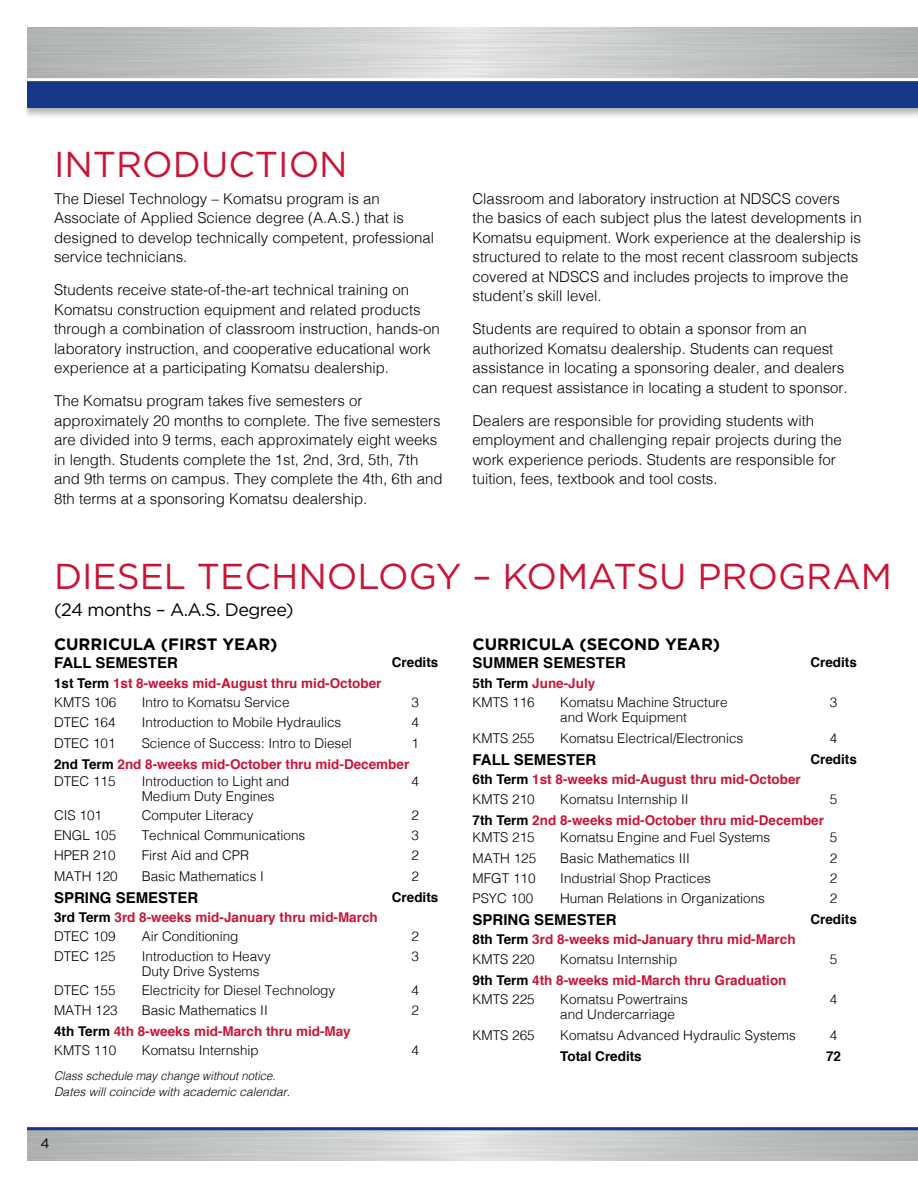
<style>
.page{position:relative;width:918px;height:1188px;background:#fff}
.page>*{position:absolute;margin:0;border:0;box-sizing:border-box;transform-origin:0 0}
.Heading{font:36px "Gotham";color:#ca1436}
.Heading-2{font:18px "Gotham";letter-spacing:-.03em;color:#000}
.Headings_-_Small{font:700 16.5px "Gotham";color:#000}
.Text_Extra_Bottom_Space{font:300 15px/19.5px "Helvetica";color:#000}
.Text{font:700 15px "Helvetica";color:#000}
.Curriculum{font:300 13.5px/15px "Helvetica";color:#000}
.Curriculum-2{font:700 13.5px "Helvetica";color:#ca1436}
.Curriculum-3{font:700 13.5px "Helvetica";color:#000}
.t1{font:13.5px "Gotham";color:#000}
.Helv_Light_8pt{font:italic 300 12px/16.5px "Helvetica";color:#000;scale:.95 1}
.s1{color:#000}
</style>
<div class="page">
<hr style="left:27px;top:1127px;width:891px;height:3px;background:#163787">
<div style="left:19px;top:77px;width:899px;height:43px;background:#000;opacity:.35"></div>
<div style="left:27px;top:81px;width:891px;height:27px;background:#163787"></div>
<div style="left:0;top:0;width:27px;height:1188px;background:#fff"></div>
<hr style="left:27px;top:78px;width:891px;height:3px;background:#fff">
<p class="Heading" style="left:54px;top:142px;width:295px">INTRODUCTION</p>
<p class="Text_Extra_Bottom_Space" style="left:54px;top:187px;width:382px">The Diesel Technology – Komatsu program is an Associate of Applied Science degree (A.A.S.) that is designed to develop technically competent, professional service technicians.</p>
<p class="Text_Extra_Bottom_Space" style="left:54px;top:279px;width:387px">Students receive state-of-the-art technical training on Komatsu construction equipment and related products through a combination of classroom instruction, hands-on laboratory instruction, and cooperative educational work experience at a participating Komatsu dealership.</p>
<p class="Text_Extra_Bottom_Space" style="left:54px;top:390px;width:390px">The Komatsu program takes five semesters or approximately 20 months to complete. The five semesters are divided into 9 terms, each approximately eight weeks in length. Students complete the 1st, 2nd, 3rd, 5th, 7th and 9th terms on campus. They complete the 4th, 6th and 8th terms at a sponsoring Komatsu dealership.</p>
<p class="Text_Extra_Bottom_Space" style="left:472px;top:187px;width:391px">Classroom and laboratory instruction at NDSCS covers the basics of each subject plus the latest developments in Komatsu equipment. Work experience at the dealership is structured to relate to the most recent classroom subjects covered at NDSCS and includes projects to improve the student’s skill level.</p>
<p class="Text_Extra_Bottom_Space" style="left:472px;top:318px;width:377px">Students are required to obtain a sponsor from an authorized Komatsu dealership. Students can request assistance in locating a sponsoring dealer, and dealers can request assistance in locating a student to sponsor.</p>
<p class="Text_Extra_Bottom_Space" style="left:472px;top:409px;width:371px">Dealers are responsible for providing students with employment and challenging repair projects during the work experience periods. Students are responsible for tuition, fees, textbook and tool costs.</p>
<p class="Heading" style="left:54px;top:553px;width:840px">DIESEL TECHNOLOGY – KOMATSU PROGRAM</p>
<p class="Heading-2" style="left:54px;top:598px;width:241px">(24 months – A.A.S. Degree)</p>
<p class="Headings_-_Small" style="left:54px;top:633px;width:225px">CURRICULA (FIRST YEAR)</p>
<p class="Text" style="left:54px;top:653px;width:125px">FALL SEMESTER</p>
<p class="Curriculum-3" style="left:392px;top:653px;width:48px">Credits</p>
<p class="Curriculum-2" style="left:54px;top:674px;width:329px"><span class="s1">1st Term</span> 1st 8-weeks mid-August thru mid-October</p>
<p class="Curriculum" style="left:54px;top:694px;width:64px">KMTS 106</p>
<p class="Curriculum" style="left:142px;top:694px;width:149px">Intro to Komatsu Service</p>
<p class="Curriculum" style="left:411px;top:694px;width:9px">3</p>
<p class="Curriculum" style="left:54px;top:714px;width:63px">DTEC 164</p>
<p class="Curriculum" style="left:142px;top:714px;width:201px">Introduction to Mobile Hydraulics</p>
<p class="Curriculum" style="left:411px;top:714px;width:9px">4</p>
<p class="Curriculum" style="left:54px;top:734px;width:63px">DTEC 101</p>
<p class="Curriculum" style="left:142px;top:734px;width:212px">Science of Success: Intro to Diesel</p>
<p class="Curriculum" style="left:411px;top:734px;width:9px">1</p>
<p class="Curriculum-2" style="left:54px;top:755px;width:357px"><span class="s1">2nd Term</span> 2nd 8-weeks mid-October thru mid-December</p>
<p class="Curriculum" style="left:54px;top:773px;width:63px">DTEC 115</p>
<p class="Curriculum" style="left:142px;top:773px;width:149px">Introduction to Light and<br>Medium Duty Engines</p>
<p class="Curriculum" style="left:411px;top:773px;width:9px">4</p>
<p class="Curriculum" style="left:54px;top:807px;width:50px">CIS 101</p>
<p class="Curriculum" style="left:142px;top:807px;width:113px">Computer Literacy</p>
<p class="Curriculum" style="left:411px;top:807px;width:9px">2</p>
<p class="Curriculum" style="left:54px;top:827px;width:64px">ENGL 105</p>
<p class="Curriculum" style="left:142px;top:827px;width:165px">Technical Communications</p>
<p class="Curriculum" style="left:411px;top:827px;width:9px">3</p>
<p class="Curriculum" style="left:54px;top:847px;width:63px">HPER 210</p>
<p class="Curriculum" style="left:142px;top:847px;width:109px">First Aid and CPR</p>
<p class="Curriculum" style="left:411px;top:847px;width:9px">2</p>
<p class="Curriculum" style="left:54px;top:867px;width:65px">MATH 120</p>
<p class="Curriculum" style="left:142px;top:867px;width:124px">Basic Mathematics I</p>
<p class="Curriculum" style="left:411px;top:867px;width:9px">2</p>
<p class="Text" style="left:54px;top:887px;width:146px">SPRING SEMESTER</p>
<p class="Curriculum-3" style="left:392px;top:888px;width:48px">Credits</p>
<p class="Curriculum-2" style="left:54px;top:908px;width:325px"><span class="s1">3rd Term</span> 3rd 8-weeks mid-January thru mid-March</p>
<p class="Curriculum" style="left:54px;top:928px;width:63px">DTEC 109</p>
<p class="Curriculum" style="left:142px;top:928px;width:98px">Air Conditioning</p>
<p class="Curriculum" style="left:411px;top:928px;width:9px">2</p>
<p class="Curriculum" style="left:54px;top:948px;width:63px">DTEC 125</p>
<p class="Curriculum" style="left:142px;top:948px;width:131px">Introduction to Heavy<br>Duty Drive Systems</p>
<p class="Curriculum" style="left:411px;top:948px;width:9px">3</p>
<p class="Curriculum" style="left:54px;top:981px;width:63px">DTEC 155</p>
<p class="Curriculum" style="left:142px;top:981px;width:195px">Electricity for Diesel Technology</p>
<p class="Curriculum" style="left:411px;top:981px;width:9px">4</p>
<p class="Curriculum" style="left:54px;top:1002px;width:65px">MATH 123</p>
<p class="Curriculum" style="left:142px;top:1002px;width:128px">Basic Mathematics II</p>
<p class="Curriculum" style="left:411px;top:1002px;width:9px">2</p>
<p class="Curriculum-2" style="left:54px;top:1022px;width:298px"><span class="s1">4th Term</span> 4th 8-weeks mid-March thru mid-May</p>
<p class="Curriculum" style="left:54px;top:1042px;width:64px">KMTS 110</p>
<p class="Curriculum" style="left:142px;top:1042px;width:119px">Komatsu Internship</p>
<p class="Curriculum" style="left:411px;top:1042px;width:9px">4</p>
<p class="Helv_Light_8pt" style="left:54px;top:1066px;width:250px">Class schedule may change without notice.<br>Dates will coincide with academic calendar.</p>
<p class="t1" style="left:40px;top:1134px;width:11px">4</p>
<p class="Headings_-_Small" style="left:472px;top:633px;width:249px">CURRICULA (SECOND YEAR)</p>
<p class="Text" style="left:472px;top:653px;width:155px">SUMMER SEMESTER</p>
<p class="Curriculum-3" style="left:810px;top:653px;width:48px">Credits</p>
<p class="Curriculum-2" style="left:472px;top:674px;width:124px"><span class="s1">5th Term</span> June-July</p>
<p class="Curriculum" style="left:472px;top:694px;width:64px">KMTS 116</p>
<p class="Curriculum" style="left:560px;top:694px;width:169px">Komatsu Machine Structure and Work Equipment</p>
<p class="Curriculum" style="left:830px;top:694px;width:9px">3</p>
<p class="Curriculum" style="left:472px;top:730px;width:64px">KMTS 255</p>
<p class="Curriculum" style="left:560px;top:730px;width:185px">Komatsu Electrical/Electronics</p>
<p class="Curriculum" style="left:830px;top:730px;width:9px">4</p>
<p class="Text" style="left:472px;top:750px;width:125px">FALL SEMESTER</p>
<p class="Curriculum-3" style="left:810px;top:750px;width:48px">Credits</p>
<p class="Curriculum-2" style="left:472px;top:770px;width:330px"><span class="s1">6th Term</span> 1st 8-weeks mid-August thru mid-October</p>
<p class="Curriculum" style="left:472px;top:791px;width:64px">KMTS 210</p>
<p class="Curriculum" style="left:560px;top:791px;width:130px">Komatsu Internship II</p>
<p class="Curriculum" style="left:830px;top:791px;width:9px">5</p>
<p class="Curriculum-2" style="left:472px;top:811px;width:353px"><span class="s1">7th Term</span> 2nd 8-weeks mid-October thru mid-December</p>
<p class="Curriculum" style="left:472px;top:829px;width:64px">KMTS 215</p>
<p class="Curriculum" style="left:560px;top:829px;width:212px">Komatsu Engine and Fuel Systems</p>
<p class="Curriculum" style="left:830px;top:829px;width:9px">5</p>
<p class="Curriculum" style="left:472px;top:849px;width:65px">MATH 125</p>
<p class="Curriculum" style="left:560px;top:849px;width:131px">Basic Mathematics III</p>
<p class="Curriculum" style="left:830px;top:849px;width:9px">2</p>
<p class="Curriculum" style="left:472px;top:870px;width:65px">MFGT 110</p>
<p class="Curriculum" style="left:560px;top:870px;width:152px">Industrial Shop Practices</p>
<p class="Curriculum" style="left:830px;top:870px;width:9px">2</p>
<p class="Curriculum" style="left:472px;top:890px;width:62px">PSYC 100</p>
<p class="Curriculum" style="left:560px;top:890px;width:206px">Human Relations in Organizations</p>
<p class="Curriculum" style="left:830px;top:890px;width:9px">2</p>
<p class="Text" style="left:472px;top:910px;width:146px">SPRING SEMESTER</p>
<p class="Curriculum-3" style="left:810px;top:910px;width:48px">Credits</p>
<p class="Curriculum-2" style="left:472px;top:930px;width:325px"><span class="s1">8th Term</span> 3rd 8-weeks mid-January thru mid-March</p>
<p class="Curriculum" style="left:472px;top:951px;width:64px">KMTS 220</p>
<p class="Curriculum" style="left:560px;top:951px;width:119px">Komatsu Internship</p>
<p class="Curriculum" style="left:830px;top:951px;width:9px">5</p>
<p class="Curriculum-2" style="left:472px;top:971px;width:316px"><span class="s1">9th Term</span> 4th 8-weeks mid-March thru Graduation</p>
<p class="Curriculum" style="left:472px;top:991px;width:64px">KMTS 225</p>
<p class="Curriculum" style="left:560px;top:991px;width:129px">Komatsu Powertrains and Undercarriage</p>
<p class="Curriculum" style="left:830px;top:991px;width:9px">4</p>
<p class="Curriculum" style="left:472px;top:1027px;width:64px">KMTS 265</p>
<p class="Curriculum" style="left:560px;top:1027px;width:237px">Komatsu Advanced Hydraulic Systems</p>
<p class="Curriculum" style="left:830px;top:1027px;width:9px">4</p>
<p class="Curriculum-3" style="left:560px;top:1047px;width:83px">Total Credits</p>
<p class="Curriculum-3" style="left:826px;top:1047px;width:17px">72</p>
</div>
